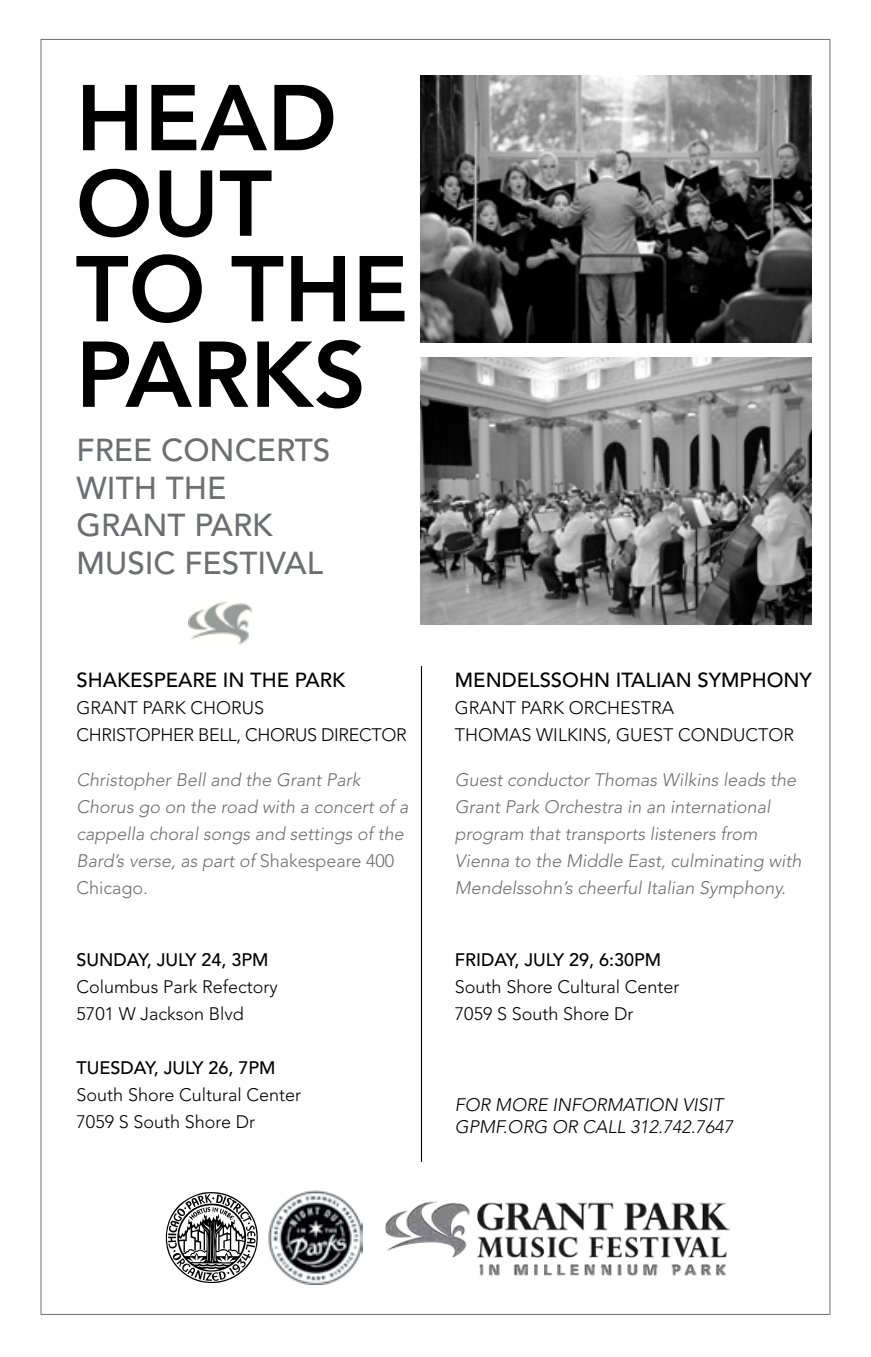
<style>
.page{position:relative;width:871px;height:1357px;background:#fff}
.page>*{position:absolute;margin:0;border:0;box-sizing:border-box;transform-origin:0 0}
.t1{font:800 92.25px/85.5px "Avenir LT Std";color:#000}
.t2{font:500 31.5px/37.8px "Avenir LT Std";color:#6d6e71}
.t3{font:500 20.25px "Avenir LT Std";color:#000}
.t4{font:italic 300 18px/27px "Avenir LT Std";color:#6d6e71}
.t5{font:300 18px/27px "Avenir LT Std";color:#000}
.t6{font:500 18px "Avenir LT Std";color:#000}
.t7{font:italic 300 18px/21.6px "Avenir LT Std";color:#000}
.t8{font:300 18px/27px "Avenir LT Std";letter-spacing:-.02em;color:#000}
.s1{font-style:normal}
</style>
<div class="page">
<img style="left:421px;top:76px;width:390px;height:267px">
<img style="left:421px;top:357px;width:390px;height:267px">
<hr style="left:421px;top:666px;width:1px;height:496px;background:#000">
<img style="left:385px;top:1201px;width:344px;height:75px">
<img style="left:268px;top:1190px;width:94px;height:94px">
<svg style="left:166px;top:1192px;width:92px;height:91px"></svg>
<img style="left:188px;top:601px;width:63px;height:44px">
<h1 class="t1" style="left:76px;top:76px;width:334px">HEAD<br>OUT<br>TO THE<br>PARKS</h1>
<h2 class="t2" style="left:77px;top:432px;width:255px">FREE CONCERTS<br>WITH THE<br>GRANT PARK<br>MUSIC FESTIVAL</h2>
<p class="t3" style="left:77px;top:668px;width:270px">SHAKESPEARE IN THE PARK</p>
<p class="t8" style="left:77px;top:694px;width:331px">GRANT PARK CHORUS<br>CHRISTOPHER BELL, CHORUS DIRECTOR</p>
<p class="t4" style="left:77px;top:766px;width:333px">Christopher Bell and the Grant Park<br>Chorus go on the road with a concert of a cappella choral songs and settings of the<br>Bard’s verse, as part of <span class="s1">Shakespeare 400<br>Chicago</span>.</p>
<p class="t6" style="left:77px;top:949px;width:193px">SUNDAY, JULY 24, 3PM</p>
<p class="t5" style="left:77px;top:973px;width:203px">Columbus Park Refectory<br>5701 W Jackson Blvd</p>
<p class="t6" style="left:77px;top:1057px;width:200px">TUESDAY, JULY 26, 7PM</p>
<p class="t5" style="left:77px;top:1081px;width:226px">South Shore Cultural Center<br>7059 S South Shore Dr</p>
<p class="t3" style="left:455px;top:668px;width:359px">MENDELSSOHN ITALIAN SYMPHONY</p>
<p class="t5" style="left:455px;top:694px;width:341px">GRANT PARK ORCHESTRA<br>THOMAS WILKINS, GUEST CONDUCTOR</p>
<p class="t4" style="left:455px;top:766px;width:348px">Guest conductor Thomas Wilkins leads the Grant Park Orchestra in an international program that transports listeners from Vienna to the Middle East, culminating with Mendelssohn’s cheerful Italian Symphony.</p>
<p class="t6" style="left:455px;top:949px;width:208px">FRIDAY, JULY 29, 6:30PM</p>
<p class="t5" style="left:455px;top:973px;width:226px">South Shore Cultural Center<br>7059 S South Shore Dr</p>
<p class="t7" style="left:455px;top:1095px;width:280px">FOR MORE INFORMATION VISIT<br>GPMF.ORG OR CALL 312.742.7647</p>
</div>
